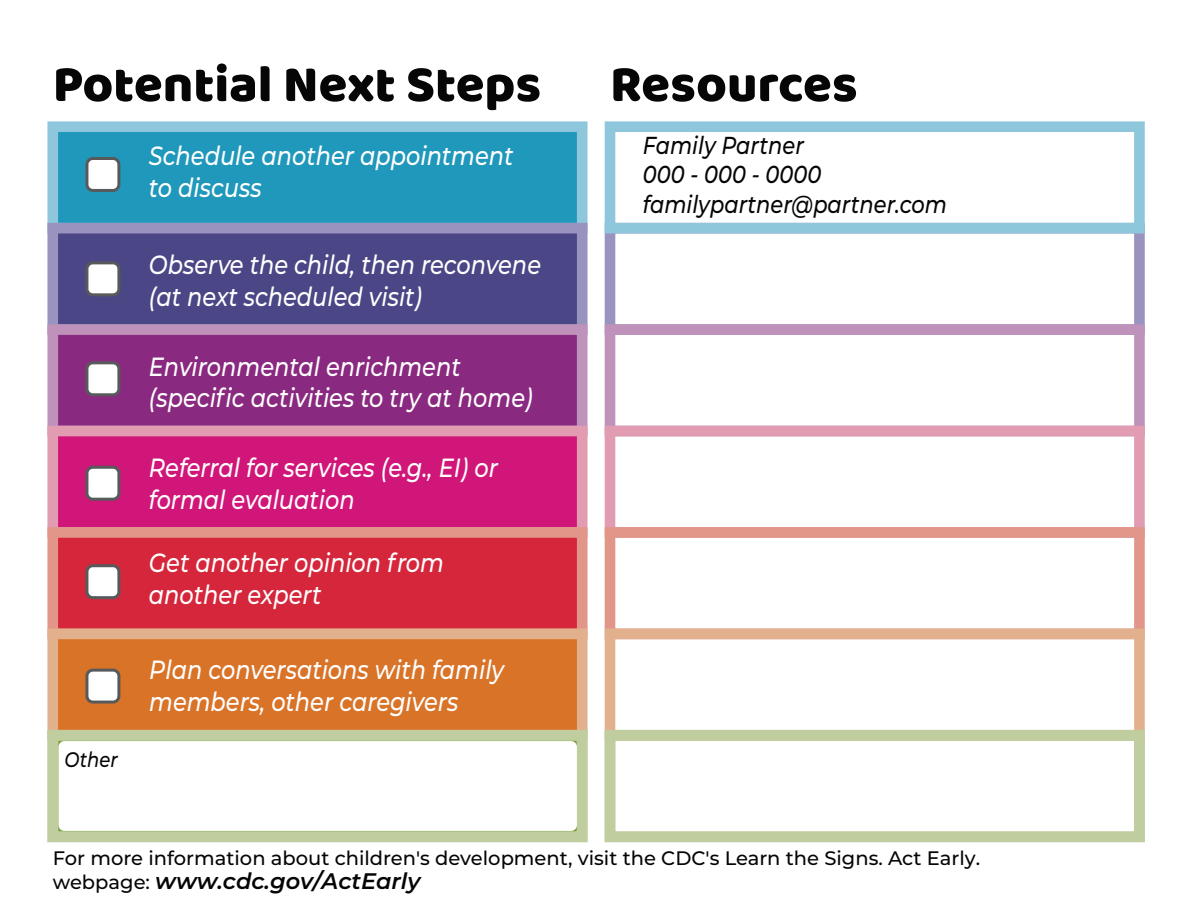
<style>
.page{position:relative;width:1188px;height:918px;background:#fff}
.page>*{position:absolute;margin:0;border:0;box-sizing:border-box;transform-origin:0 0}
.t1{font:52.5px "Baloo Thambi";color:#050605}
.t2{font:italic 500 26.25px/31.5px "Montserrat";color:#fff;scale:.86 1}
.t3{font:italic 500 24.6px/29.4px "Montserrat";color:#050504;scale:.86 1}
.t4{font:italic 600 22.5px "Montserrat";color:#050504}
.t5{font:italic 500 21px "Montserrat";color:#050504;scale:.86 1}
.t6{font:500 19.5px "Montserrat";color:#050504}
.s1{font-weight:500;font-style:normal;font-size:19.5px}
</style>
<div class="page">
<div style="left:47px;top:121px;width:541px;height:112px;background:#2098bc;border:11px solid #8ec7db"></div>
<div style="left:47px;top:223px;width:541px;height:112px;background:#4b4685;border:11px solid #9993bf"></div>
<div style="left:47px;top:324px;width:541px;height:112px;background:#8a2980;border:11px solid #be92bb"></div>
<div style="left:47px;top:426px;width:541px;height:112px;background:#d11679;border:11px solid #e19cb1"></div>
<div style="left:47px;top:527px;width:541px;height:112px;background:#d6263b;border:11px solid #e2968a"></div>
<div style="left:47px;top:629px;width:541px;height:112px;background:#d97328;border:11px solid #e3b08d"></div>
<div style="left:47px;top:730px;width:541px;height:112px;background:#7da03d;border:11px solid #bfcd9f"></div>
<div style="left:605px;top:223px;width:540px;height:112px;border:11px solid #9993bf"></div>
<div style="left:605px;top:324px;width:540px;height:112px;border:11px solid #be92bb"></div>
<div style="left:605px;top:426px;width:540px;height:112px;border:11px solid #e19cb1"></div>
<div style="left:605px;top:527px;width:540px;height:112px;border:11px solid #e2968a"></div>
<div style="left:605px;top:629px;width:540px;height:112px;border:11px solid #e3b08d"></div>
<div style="left:605px;top:730px;width:540px;height:112px;border:11px solid #bfcd9f"></div>
<div style="left:605px;top:121px;width:540px;height:112px;border:11px solid #8ec7db"></div>
<div style="left:87px;top:159px;width:32px;height:31px;background:#fff;border-radius:6px"></div>
<div style="left:85px;top:157px;width:35px;height:35px;border:3px solid #58595b;border-radius:6px"></div>
<div style="left:87px;top:263px;width:32px;height:32px;background:#fff;border-radius:6px"></div>
<div style="left:85px;top:261px;width:35px;height:35px;border:3px solid #58595b;border-radius:6px"></div>
<div style="left:87px;top:363px;width:32px;height:32px;background:#fff;border-radius:6px"></div>
<div style="left:85px;top:361px;width:35px;height:35px;border:3px solid #58595b;border-radius:6px"></div>
<div style="left:87px;top:467px;width:32px;height:32px;background:#fff;border-radius:6px"></div>
<div style="left:85px;top:466px;width:35px;height:35px;border:3px solid #58595b;border-radius:6px"></div>
<div style="left:87px;top:566px;width:32px;height:32px;background:#fff;border-radius:6px"></div>
<div style="left:85px;top:564px;width:35px;height:35px;border:3px solid #58595b;border-radius:6px"></div>
<div style="left:58px;top:741px;width:519px;height:90px;background:#fff;border-radius:6px"></div>
<div style="left:87px;top:670px;width:32px;height:32px;background:#fff;border-radius:6px"></div>
<div style="left:85px;top:669px;width:35px;height:35px;border:3px solid #58595b;border-radius:6px"></div>
<h1 class="t1" style="left:53px;top:46px;width:490px">Potential Next Steps</h1>
<h1 class="t1" style="left:610px;top:46px;width:249px">Resources</h1>
<p class="t2" style="left:149px;top:139px;width:425px">Schedule another appointment to discuss</p>
<p class="t3" style="left:643px;top:129px;width:355px">Family Partner<br>000 - 000 - 0000 familypartner@partner.com</p>
<p class="t2" style="left:149px;top:248px;width:458px">Observe the child, then reconvene (at next scheduled visit)</p>
<p class="t2" style="left:149px;top:349px;width:448px">Environmental enrichment (specific activities to try at home)</p>
<p class="t2" style="left:149px;top:451px;width:407px">Referral for services (e.g., EI) or formal evaluation</p>
<p class="t2" style="left:149px;top:546px;width:345px">Get another opinion from another expert</p>
<p class="t5" style="left:65px;top:745px;width:63px">Other</p>
<p class="t2" style="left:149px;top:653px;width:414px">Plan conversations with family members, other caregivers</p>
<p class="t6" style="left:53px;top:844px;width:929px">For more information about children's development, visit the CDC's Learn the Signs. Act Early.</p>
<p class="t4" style="left:53px;top:865px;width:369px"><span class="s1">webpage:</span> www.cdc.gov/ActEarly</p>
</div>
